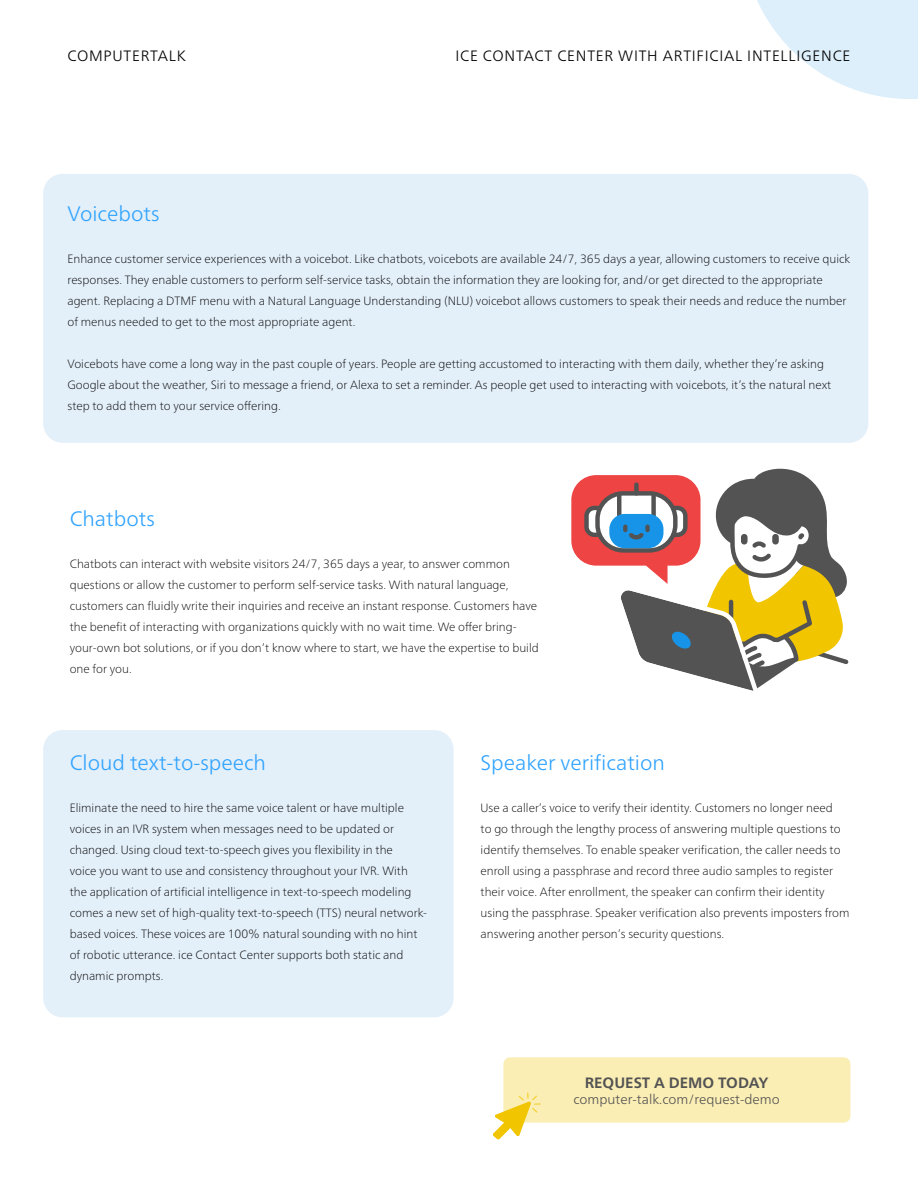
<style>
.page{position:relative;width:918px;height:1188px;background:#fff}
.page>*{position:absolute;margin:0;border:0;box-sizing:border-box;transform-origin:0 0}
.t1{font:300 21px "Frutiger Neue LT Pro";color:#30a3ff}
.t2{font:300 15px "Frutiger Neue LT Pro";letter-spacing:.05em;color:#000}
.t3{font:700 15px "Frutiger Neue LT Pro";color:#535353}
.t4{font:300 13.5px "Frutiger Neue LT Pro";color:#535353}
.t5{font:100 12px/21px "Frutiger Neue LT Pro";color:#000}
</style>
<div class="page">
<svg style="left:757px;top:0;width:161px;height:99px"></svg>
<div style="left:43px;top:174px;width:825px;height:269px;background:#e3eff9;border-radius:19px"></div>
<div style="left:43px;top:730px;width:411px;height:287px;background:#e3eff9;border-radius:19px"></div>
<svg style="left:571px;top:468px;width:278px;height:223px"></svg>
<div style="left:503px;top:1057px;width:347px;height:66px;background:#fbeeb5;border-radius:7px"></div>
<svg style="left:493px;top:1093px;width:48px;height:47px"></svg>
<p class="t2" style="left:68px;top:47px;width:120px">COMPUTERTALK</p>
<p class="t2" style="left:455px;top:47px;width:397px">ICE CONTACT CENTER WITH ARTIFICIAL INTELLIGENCE</p>
<h1 class="t1" style="left:68px;top:201px;width:94px">Voicebots</h1>
<p class="t5" style="left:68px;top:249px;width:784px">Enhance customer service experiences with a voicebot. Like chatbots, voicebots are available 24/7, 365 days a year, allowing customers to receive quick responses. They enable customers to perform self-service tasks, obtain the information they are looking for, and/or get directed to the appropriate agent. Replacing a DTMF menu with a Natural Language Understanding (NLU) voicebot allows customers to speak their needs and reduce the number of menus needed to get to the most appropriate agent.</p>
<p class="t5" style="left:68px;top:354px;width:765px">Voicebots have come a long way in the past couple of years. People are getting accustomed to interacting with them daily, whether they’re asking<br>Google about the weather, Siri to message a friend, or Alexa to set a reminder. As people get used to interacting with voicebots, it’s the natural next step to add them to your service offering.</p>
<h1 class="t1" style="left:70px;top:506px;width:87px">Chatbots</h1>
<p class="t5" style="left:70px;top:553px;width:471px">Chatbots can interact with website visitors 24/7, 365 days a year, to answer common questions or allow the customer to perform self-service tasks. With natural language, customers can fluidly write their inquiries and receive an instant response. Customers have the benefit of interacting with organizations quickly with no wait time. We offer bring&shy;your-own bot solutions, or if you don’t know where to start, we have the expertise to build one for you.</p>
<h1 class="t1" style="left:70px;top:750px;width:198px">Cloud text-to-speech</h1>
<p class="t5" style="left:70px;top:797px;width:359px">Eliminate the need to hire the same voice talent or have multiple voices in an IVR system when messages need to be updated or changed. Using cloud text-to-speech gives you flexibility in the<br>voice you want to use and consistency throughout your IVR. With the application of artificial intelligence in text-to-speech modeling comes a new set of high-quality text-to-speech (TTS) neural network&shy;based voices. These voices are 100% natural sounding with no hint of robotic utterance. ice Contact Center supports both static and dynamic prompts.</p>
<h1 class="t1" style="left:481px;top:750px;width:186px">Speaker verification</h1>
<p class="t5" style="left:481px;top:797px;width:370px">Use a caller’s voice to verify their identity. Customers no longer need<br>to go through the lengthy process of answering multiple questions to identify themselves. To enable speaker verification, the caller needs to enroll using a passphrase and record three audio samples to register their voice. After enrollment, the speaker can confirm their identity using the passphrase. Speaker verification also prevents imposters from answering another person’s security questions.</p>
<p class="t3" style="left:585px;top:1073px;width:185px">REQUEST A DEMO TODAY</p>
<p class="t4" style="left:573px;top:1091px;width:208px">computer-talk.com/request-demo</p>
</div>
